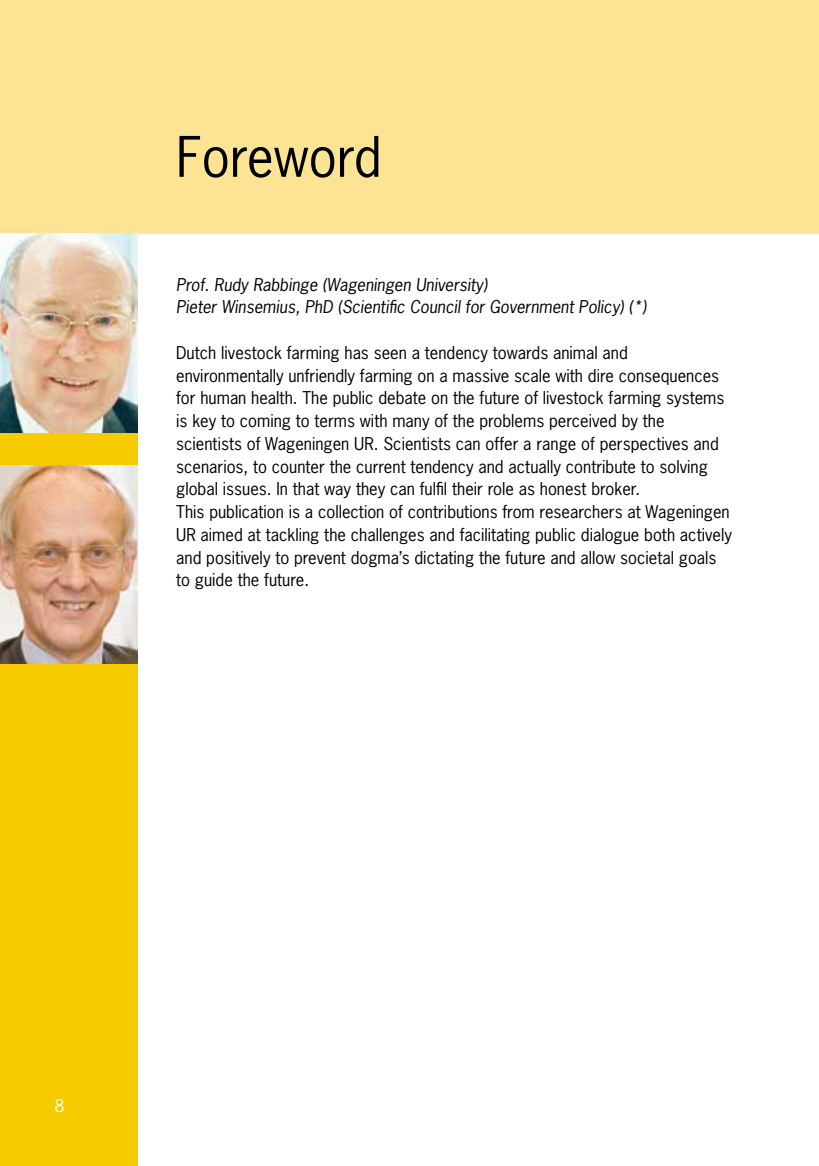
<style>
.page{position:relative;width:819px;height:1166px;background:#fff}
.page>*{position:absolute;margin:0;border:0;box-sizing:border-box;transform-origin:0 0}
.t1{font:52.5px "News Gothic Std";color:#000}
.t2{font:16.62px/22.8px "News Gothic Std";color:#000}
.t3{font:italic 16.62px/22.8px "News Gothic Std";color:#000}
.t4{font:16.62px "News Gothic Std";color:#fff}
</style>
<div class="page">
<div style="left:0;top:0;width:819px;height:234px;background:#fce494"></div>
<div style="left:0;top:234px;width:137px;height:932px;background:#f6cb00"></div>
<img style="left:0;top:234px;width:137px;height:198px">
<img style="left:0;top:465px;width:137px;height:198px">
<h1 class="t1" style="left:176px;top:123px;width:207px">Foreword</h1>
<p class="t3" style="left:176px;top:273px;width:471px">Prof. Rudy Rabbinge (Wageningen University)<br>Pieter Winsemius, PhD (Scientific Council for Government Policy) (*)</p>
<p class="t2" style="left:176px;top:341px;width:557px">Dutch livestock farming has seen a tendency towards animal and environmentally unfriendly farming on a massive scale with dire consequences for human health. The public debate on the future of livestock farming systems is key to coming to terms with many of the problems perceived by the scientists of Wageningen UR. Scientists can offer a range of perspectives and scenarios, to counter the current tendency and actually contribute to solving global issues. In that way they can fulfil their role as honest broker.<br>This publication is a collection of contributions from researchers at Wageningen UR aimed at tackling the challenges and facilitating public dialogue both actively and positively to prevent dogma’s dictating the future and allow societal goals to guide the future.</p>
<p class="t4" style="left:55px;top:1095px;width:11px">8</p>
</div>
